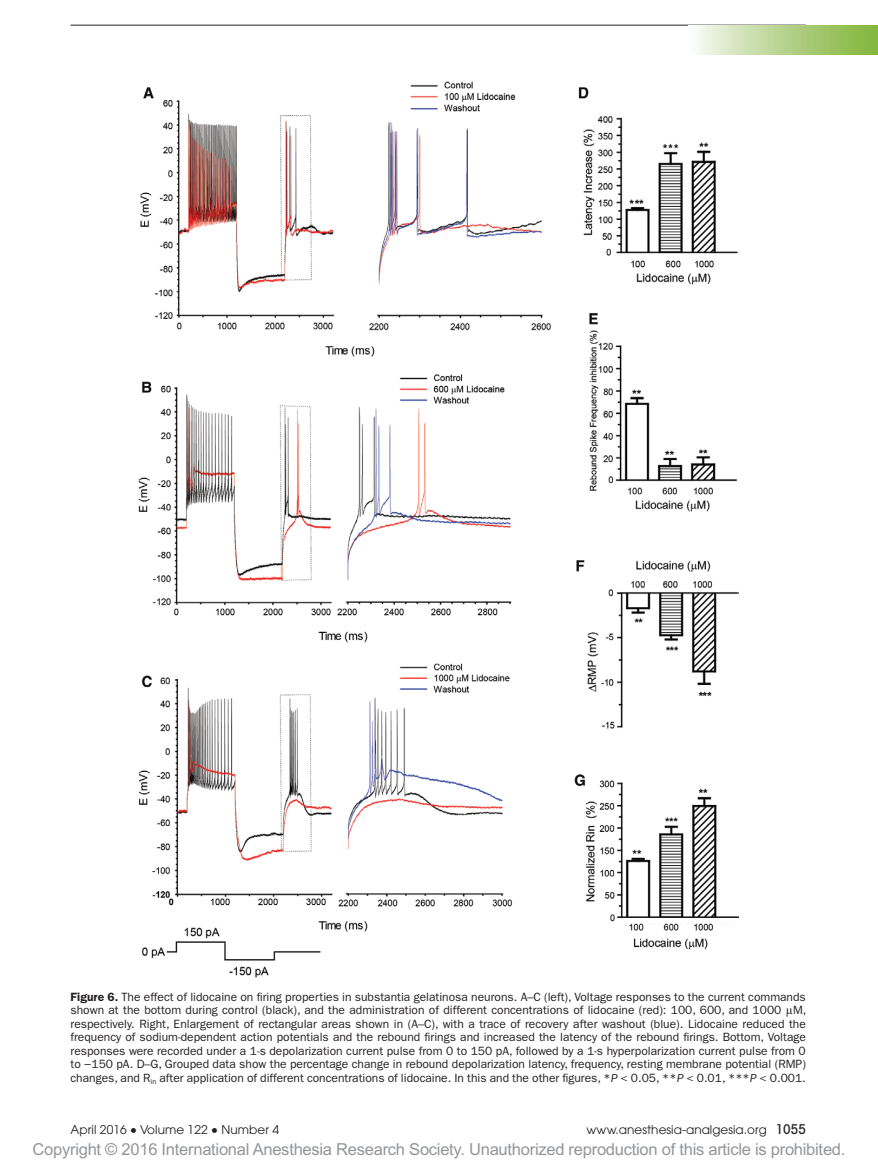
<style>
.page{position:relative;width:878px;height:1175px;background:#fff}
.page>*{position:absolute;margin:0;border:0;box-sizing:border-box;transform-origin:0 0}
.t1{font:16.5px "Arial MT Std";letter-spacing:-.015em;color:#939598}
.t2{font:12px/13.5px "ITC Franklin Gothic Std";color:#231f20;text-align:justify}
.t3{font:12px "Avant Garde";letter-spacing:.005em;color:#231f20}
.s1{font-weight:600}
.s2{font-family:"Gandhari Unicode"}
.s3{font-style:italic}
.s4{font-family:"Gandhari Unicode";font-size:18.75px}
.s5{font-weight:500;font-stretch:condensed;font-size:13.5px}
</style>
<div class="page">
<hr style="left:70px;top:25px;width:736px;height:1px;background:#231f20">
<div style="left:688px;top:26px;width:190px;height:28px;background:linear-gradient(to right,#f7f9f4,#7eb234)"></div>
<img style="left:138px;top:81px;width:600px;height:896px">
<p class="t2" style="left:70px;top:990px;width:737px"><span class="s1">Figure 6.</span> The effect of lidocaine on firing properties in substantia gelatinosa neurons. A–C (left), Voltage responses to the current commands shown at the bottom during control (black), and the administration of different concentrations of lidocaine (red): 100, 600, and 1000 <span class="s2">μ</span>M, respectively. Right, Enlargement of rectangular areas shown in (A–C), with a trace of recovery after washout (blue). Lidocaine reduced the frequency of sodium-dependent action potentials and the rebound firings and increased the latency of the rebound firings. Bottom, Voltage responses were recorded under a 1-s depolarization current pulse from 0 to 150 pA, followed by a 1-s hyperpolarization current pulse from 0 to −150 pA. D–G, Grouped data show the percentage change in rebound depolarization latency, frequency, resting membrane potential (RMP) changes, and R<sub>in</sub> after application of different concentrations of lidocaine. In this and the other figures, *<span class="s3">P</span> &lt; 0.05, **<span class="s3">P</span> &lt; 0.01, ***<span class="s3">P</span> &lt; 0.001.</p>
<p class="t3" style="left:70px;top:1123px;width:210px">April 2016 <span class="s4">•</span> Volume 122 <span class="s4">•</span> Number 4</p>
<p class="t3" style="left:586px;top:1123px;width:221px">www.anesthesia-analgesia.org <span class="s5">1055</span></p>
<h1 class="t1" style="left:33px;top:1140px;width:814px">Copyright © 2016 International Anesthesia Research Society. Unauthorized reproduction of this article is prohibited.</h1>
</div>
